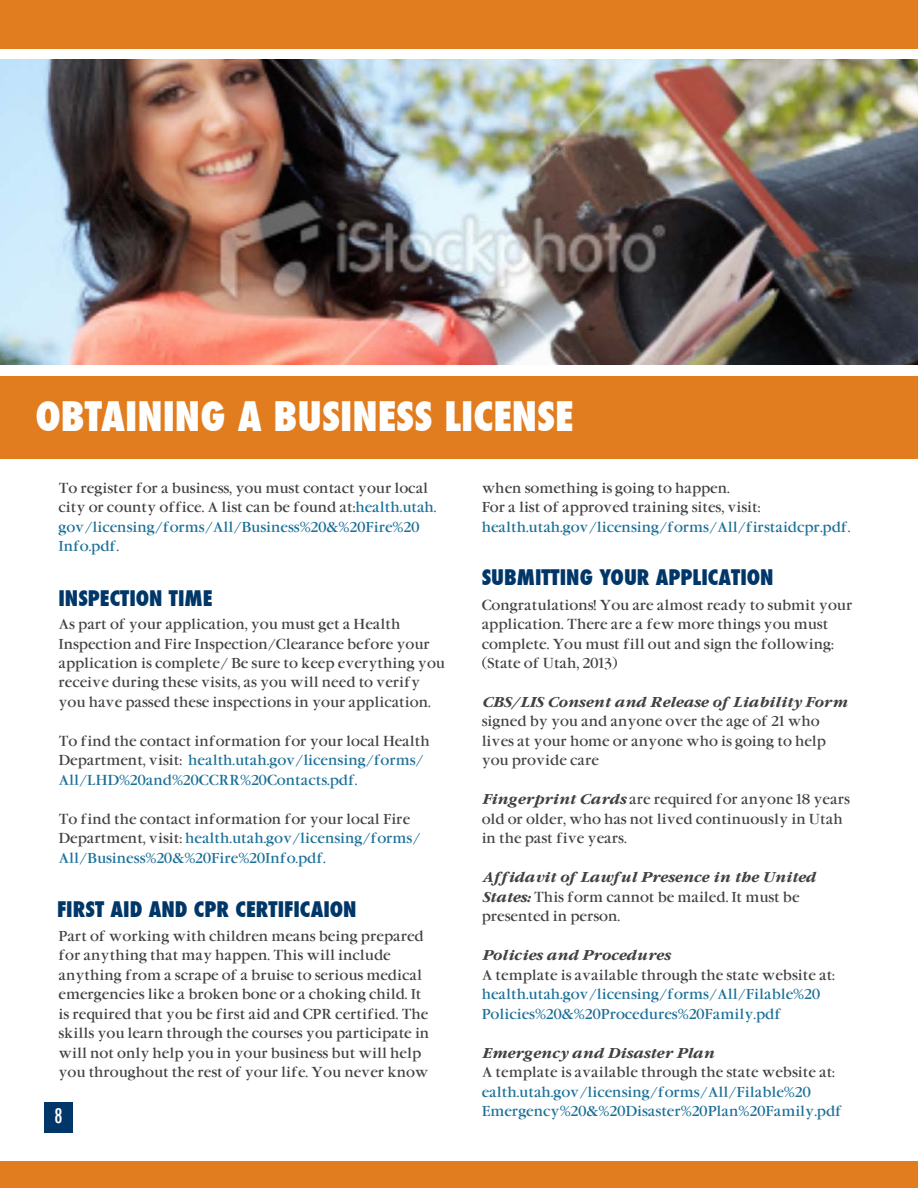
<style>
.page{position:relative;width:918px;height:1188px;background:#fff}
.page>*{position:absolute;margin:0;border:0;box-sizing:border-box;transform-origin:0 0}
.t1{font:800 condensed 39.75px "Futura";color:#fff}
.t2{font:800 condensed 21px "Futura";color:#003768}
.t3{font:500 condensed 19.5px "Futura";color:#fff}
.t4{font:13.5px/19.5px "Garamond";color:#414042}
.t5{font:13.5px/19.5px "Garamond";color:#1a6f97}
.t6{font:italic 700 13.5px "Garamond";color:#414042}
.s1{color:#1a6f97}
.s2{color:#414042}
.s3{font-weight:700;font-style:italic}
</style>
<div class="page">
<div style="left:0;top:0;width:918px;height:49px;background:#e17d1e"></div>
<div style="left:0;top:1161px;width:918px;height:27px;background:#e17d1e"></div>
<div style="left:44px;top:1102px;width:29px;height:31px;background:#003768"></div>
<div style="left:0;top:376px;width:918px;height:83px;background:#e17d1e"></div>
<img style="left:0;top:59px;width:918px;height:305px">
<h1 class="t1" style="left:35px;top:389px;width:71px">OBTAINING</h1>
<h1 class="t1" style="left:238px;top:389px;width:334px">A BUSINESS LICENSE</h1>
<p class="t4" style="left:58px;top:478px;width:380px">To register for a business, you must contact your local city or county office. A list can be found at:<span class="s1">health.utah. gov/licensing/forms/All/Business%20&amp;%20Fire%20<br>Info.pdf.</span></p>
<h2 class="t2" style="left:58px;top:584px;width:74px">INSPECTION</h2>
<h2 class="t2" style="left:169px;top:584px;width:12px">TIME</h2>
<p class="t4" style="left:58px;top:614px;width:388px">As part of your application, you must get a Health Inspection and Fire Inspection/Clearance before your application is complete/ Be sure to keep everything you receive during these visits, as you will need to verify you have passed these inspections in your application.</p>
<p class="t5" style="left:58px;top:731px;width:373px"><span class="s2">To find the contact information for your local Health<br>Department, visit:</span> health.utah.gov/licensing/forms/<br>All/LHD%20and%20CCRR%20Contacts.pdf.</p>
<p class="t5" style="left:58px;top:809px;width:364px"><span class="s2">To find the contact information for your local Fire<br>Department, visit:</span> health.utah.gov/licensing/forms/<br>All/Business%20&amp;%20Fire%20Info.pdf.</p>
<h2 class="t2" style="left:57px;top:895px;width:65px">FIRST AID</h2>
<h2 class="t2" style="left:149px;top:895px;width:14px">AND</h2>
<h2 class="t2" style="left:194px;top:895px;width:63px">CPR CERTI</h2>
<h2 class="t2" style="left:284px;top:895px;width:39px">FICAION</h2>
<p class="t4" style="left:58px;top:926px;width:372px">Part of working with children means being prepared for anything that may happen. This will include anything from a scrape of a bruise to serious medical emergencies like a broken bone or a choking child. It is required that you be first aid and CPR certified. The skills you learn through the courses you participate in will not only help you in your business but will help you throughout the rest of your life. You never know</p>
<h3 class="t3" style="left:54px;top:1104px;width:10px">8</h3>
<p class="t4" style="left:482px;top:478px;width:280px">when something is going to happen.<br>For a list of approved training sites, visit:</p>
<p class="t5" style="left:482px;top:517px;width:370px">health.utah.gov/licensing/forms/All/firstaidcpr.pdf.</p>
<h2 class="t2" style="left:482px;top:563px;width:47px">SUBMITTING</h2>
<h2 class="t2" style="left:599px;top:563px;width:25px">YOUR</h2>
<h2 class="t2" style="left:656px;top:563px;width:75px">APPLICATION</h2>
<p class="t4" style="left:482px;top:595px;width:372px">Congratulations! You are almost ready to submit your application. There are a few more things you must complete. You must fill out and sign the following: (State of Utah, 2013)</p>
<p class="t6" style="left:482px;top:693px;width:367px">CBS/LIS Consent and Release of Liability Form</p>
<p class="t4" style="left:482px;top:712px;width:346px">signed by you and anyone over the age of 21 who lives at your home or anyone who is going to help you provide care</p>
<p class="t4" style="left:482px;top:790px;width:370px"><span class="s3">Fingerprint Cards</span> are required for anyone 18 years old or older, who has not lived continuously in Utah in the past five years.</p>
<p class="t4" style="left:482px;top:868px;width:335px"><span class="s3">Affidavit of Lawful Presence in the United<br>States:</span> This form cannot be mailed. It must be presented in person.</p>
<p class="t6" style="left:482px;top:947px;width:190px">Policies and Procedures</p>
<p class="t4" style="left:482px;top:965px;width:355px">A template is available through the state website at:</p>
<p class="t5" style="left:482px;top:985px;width:340px">health.utah.gov/licensing/forms/All/Filable%20<br>Policies%20&amp;%20Procedures%20Family.pdf</p>
<p class="t6" style="left:482px;top:1044px;width:234px">Emergency and Disaster Plan</p>
<p class="t4" style="left:482px;top:1063px;width:355px">A template is available through the state website at:</p>
<p class="t5" style="left:482px;top:1082px;width:362px">ealth.utah.gov/licensing/forms/All/Filable%20<br>Emergency%20&amp;%20Disaster%20Plan%20Family.pdf</p>
</div>
